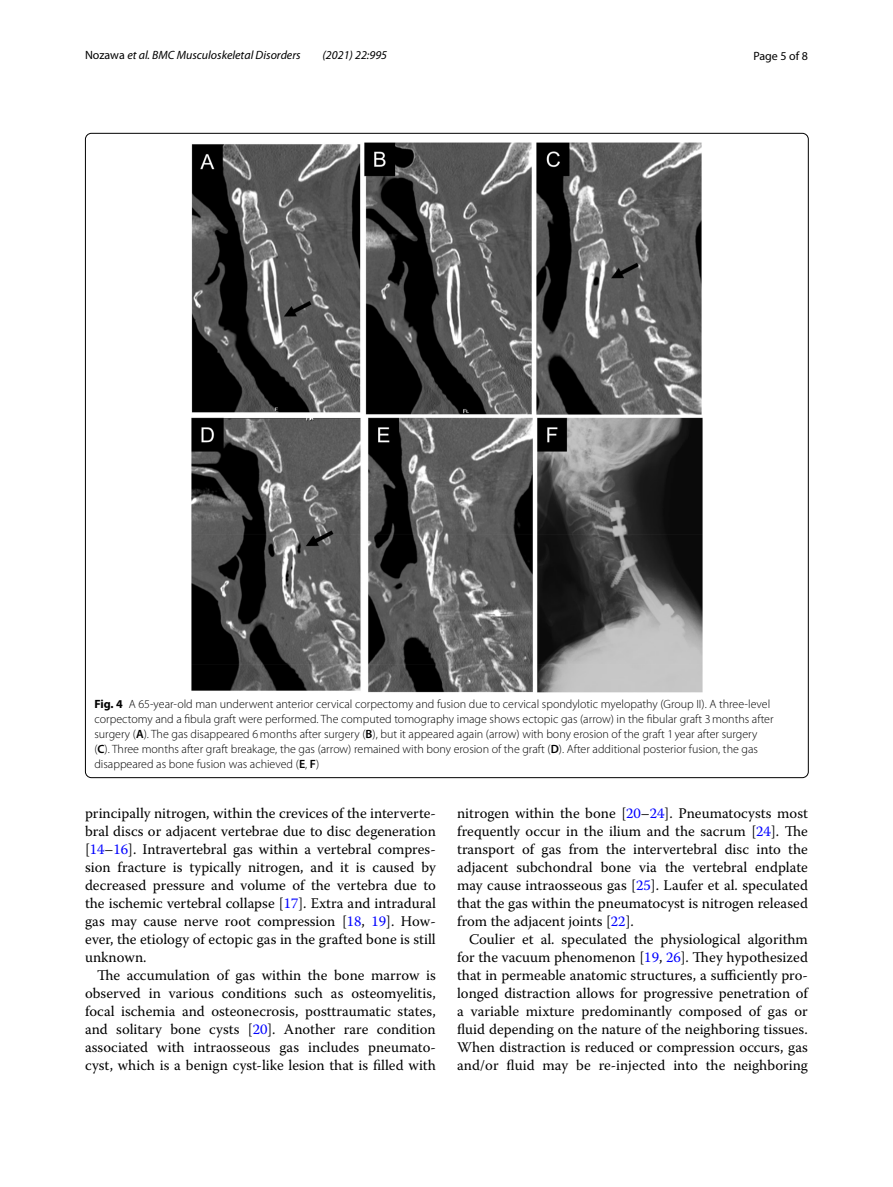
<style>
.page{position:relative;width:893px;height:1187px;background:#fff}
.page>*{position:absolute;margin:0;border:0;box-sizing:border-box;transform-origin:0 0}
.t1{font:14.7px/18px "Warnock Pro";color:#000;text-align:justify}
.t2{font:300 12px/15px "Myriad Pro";color:#000}
.t3{font:italic 12px "Myriad Pro";color:#000}
.t4{font:12px "Myriad Pro";color:#000}
.s1{font-style:normal}
.s2{font-weight:700}
.s3{font-weight:600}
.s4{color:#00f}
</style>
<div class="page">
<img style="left:192px;top:142px;width:510px;height:550px">
<p class="t3" style="left:85px;top:48px;width:217px"><span class="s1">Nozawa</span> et al. BMC Musculoskeletal Disorders</p>
<p class="t3" style="left:323px;top:48px;width:66px">(2021) 22:995</p>
<p class="t4" style="left:753px;top:48px;width:56px">Page 5 of 8</p>
<p class="t2" style="left:94px;top:696px;width:681px"><span class="s2">Fig. 4</span> A 65-year-old man underwent anterior cervical corpectomy and fusion due to cervical spondylotic myelopathy (Group II). A three-level corpectomy and a fibula graft were performed. The computed tomography image shows ectopic gas (arrow) in the fibular graft 3months after surgery (<span class="s3">A</span>). The gas disappeared 6months after surgery (<span class="s3">B</span>), but it appeared again (arrow) with bony erosion of the graft 1 year after surgery (<span class="s3">C</span>). Three months after graft breakage, the gas (arrow) remained with bony erosion of the graft (<span class="s3">D</span>). After additional posterior fusion, the gas disappeared as bone fusion was achieved (<span class="s3">E</span>, <span class="s3">F</span>)</p>
<p class="t1" style="left:85px;top:804px;width:352px">principally nitrogen, within the crevices of the interverte&shy;bral discs or adjacent vertebrae due to disc degeneration [<span class="s4">14</span>–<span class="s4">16</span>]. Intravertebral gas within a vertebral compres&shy;sion fracture is typically nitrogen, and it is caused by decreased pressure and volume of the vertebra due to the ischemic vertebral collapse [<span class="s4">17</span>]. Extra and intradural gas may cause nerve root compression [<span class="s4">18</span>, <span class="s4">19</span>]. How&shy;ever, the etiology of ectopic gas in the grafted bone is still unknown.</p>
<p class="t1" style="left:85px;top:966px;width:352px;text-indent:12px">The accumulation of gas within the bone marrow is observed in various conditions such as osteomyelitis, focal ischemia and osteonecrosis, posttraumatic states, and solitary bone cysts [<span class="s4">20</span>]. Another rare condition associated with intraosseous gas includes pneumato&shy;cyst, which is a benign cyst-like lesion that is filled with</p>
<p class="t1" style="left:457px;top:804px;width:352px">nitrogen within the bone [<span class="s4">20</span>–<span class="s4">24</span>]. Pneumatocysts most frequently occur in the ilium and the sacrum [<span class="s4">24</span>]. The transport of gas from the intervertebral disc into the adjacent subchondral bone via the vertebral endplate may cause intraosseous gas [<span class="s4">25</span>]. Laufer et al. speculated that the gas within the pneumatocyst is nitrogen released from the adjacent joints [<span class="s4">22</span>].</p>
<p class="t1" style="left:457px;top:930px;width:352px;text-indent:12px">Coulier et al. speculated the physiological algorithm for the vacuum phenomenon [<span class="s4">19</span>, <span class="s4">26</span>]. They hypothesized that in permeable anatomic structures, a sufficiently pro&shy;longed distraction allows for progressive penetration of a variable mixture predominantly composed of gas or fluid depending on the nature of the neighboring tissues.<br>When distraction is reduced or compression occurs, gas and/or fluid may be re-injected into the neighboring</p>
</div>
